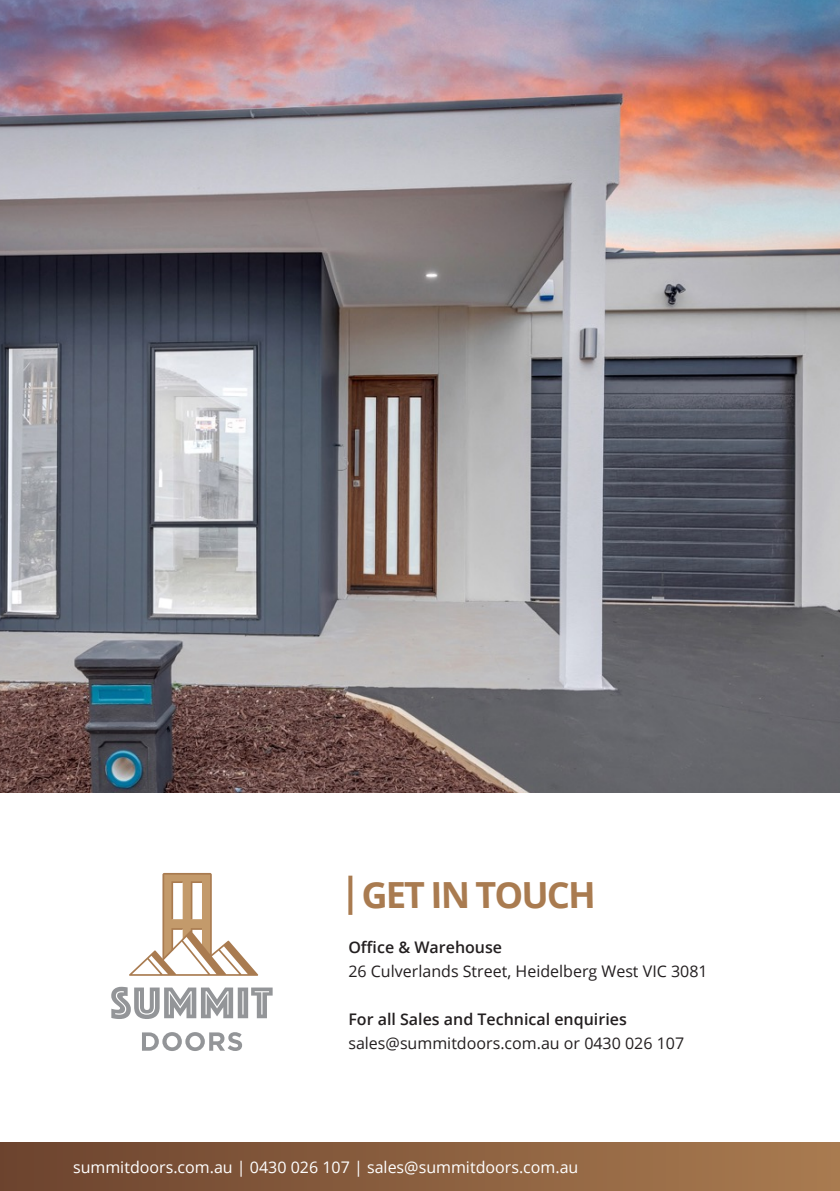
<style>
.page{position:relative;width:840px;height:1191px;background:#fff}
.page>*{position:absolute;margin:0;border:0;box-sizing:border-box;transform-origin:0 0}
.t1{font:700 36px "Open Sans";color:#a97b50}
.t2{font:16px "Open Sans";color:#231f20}
.t3{font:16px "Open Sans";color:#fff}
.t4{font:600 16px "Open Sans";color:#231f20}
</style>
<div class="page">
<div style="left:0;top:1142px;width:839px;height:49px;background:linear-gradient(to right,#6c432e,#a97b50)"></div>
<svg style="left:111px;top:986px;width:161px;height:33px"></svg>
<svg style="left:142px;top:1032px;width:100px;height:19px"></svg>
<svg style="left:129px;top:873px;width:129px;height:102px"></svg>
<img style="left:0;top:0;width:839px;height:792px">
<svg style="left:348px;top:875px;width:4px;height:40px"></svg>
<p class="t1" style="left:361px;top:869px;width:236px">GET IN TOUCH</p>
<p class="t4" style="left:348px;top:936px;width:155px">Office &amp; Warehouse</p>
<p class="t2" style="left:348px;top:960px;width:360px">26 Culverlands Street, Heidelberg West VIC 3081</p>
<p class="t4" style="left:348px;top:1008px;width:280px">For all Sales and Technical enquiries</p>
<p class="t2" style="left:348px;top:1032px;width:337px">sales@summitdoors.com.au or 0430 026 107</p>
<p class="t3" style="left:73px;top:1156px;width:506px">summitdoors.com.au | 0430 026 107 | sales@summitdoors.com.au</p>
</div>
